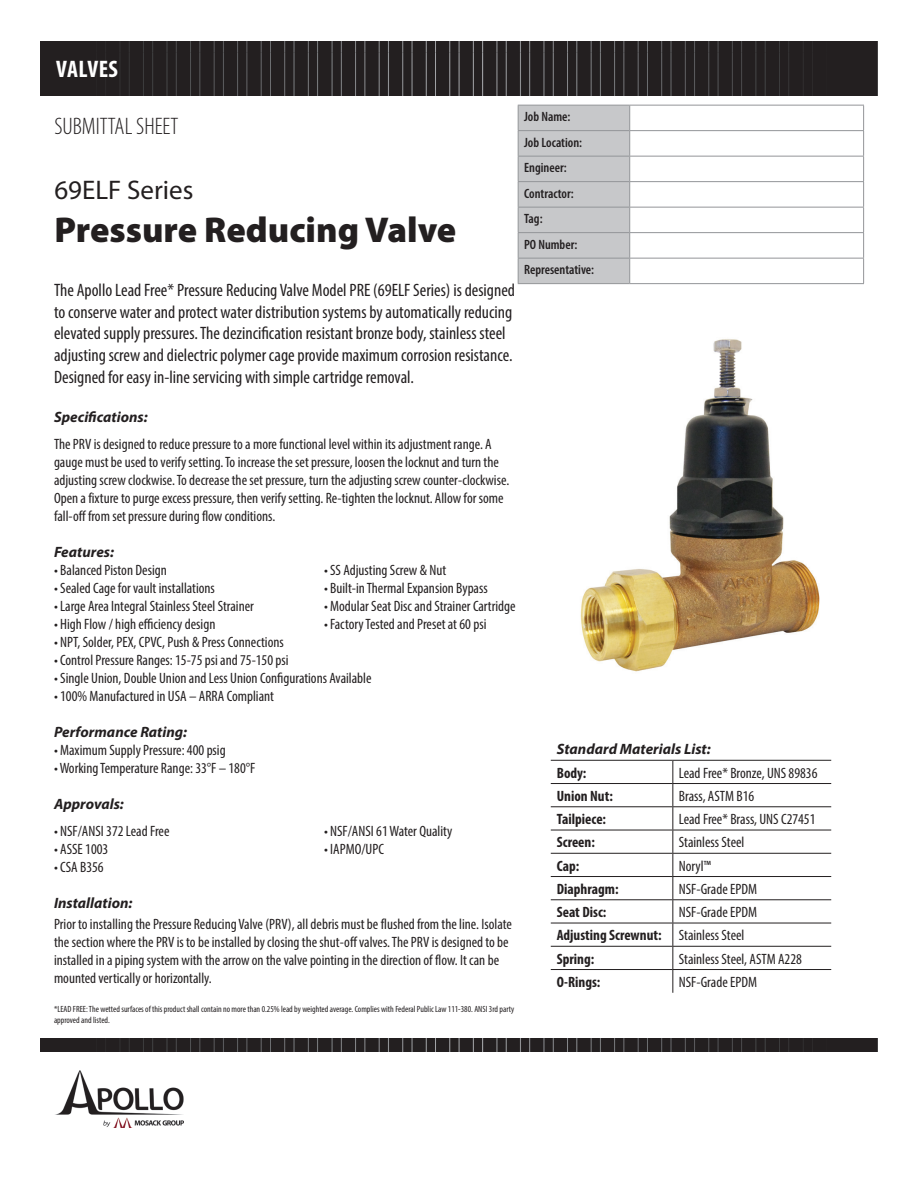
<style>
.page{position:relative;width:918px;height:1188px;background:#fff}
.page>*{position:absolute;margin:0;border:0;box-sizing:border-box;transform-origin:0 0}
.t1{font:900 36px "Myriad Pro";color:#231f20}
.t2{font:27px "Myriad Pro";color:#231f20}
.t3{font:300 condensed 24px "Myriad Pro";color:#231f20}
.t4{font:700 condensed 24px "Myriad Pro";letter-spacing:.02em;color:#fff}
.t5{font:condensed 18px/21.6px "Myriad Pro";color:#231f20}
.t6{font:condensed 15px/18px "Myriad Pro";color:#231f20}
.t7{font:italic 700 15px "Myriad Pro";color:#231f20}
.t8{font:700 condensed 15px "Myriad Pro";color:#231f20}
.t9{font:600 condensed 13.5px/25.5px "Myriad Pro";color:#231f20}
.t10{font:condensed 9px/10.8px "Myriad Pro";color:#231f20}
.s1{font-weight:700}
</style>
<div class="page">
<img style="left:40px;top:42px;width:837px;height:54px">
<img style="left:55px;top:1071px;width:128px;height:56px">
<img style="left:40px;top:1038px;width:837px;height:14px">
<img style="left:580px;top:339px;width:240px;height:333px">
<hr style="left:630px;top:105px;width:234px;height:1px;background:#939598">
<svg style="left:863px;top:106px;width:1px;height:177px"></svg>
<hr style="left:630px;top:130px;width:234px;height:1px;background:#939598">
<hr style="left:630px;top:156px;width:234px;height:1px;background:#939598">
<hr style="left:630px;top:181px;width:234px;height:1px;background:#939598">
<hr style="left:630px;top:207px;width:234px;height:1px;background:#939598">
<hr style="left:630px;top:232px;width:234px;height:1px;background:#939598">
<hr style="left:630px;top:258px;width:234px;height:1px;background:#939598">
<svg style="left:518px;top:105px;width:112px;height:178px;background:#c3c5c7"></svg>
<hr style="left:518px;top:283px;width:112px;height:1px;background:#939598">
<hr style="left:630px;top:283px;width:234px;height:1px;background:#939598">
<hr style="left:551px;top:760px;width:122px;height:1px;background:#231f20">
<hr style="left:673px;top:760px;width:158px;height:1px;background:#231f20">
<hr style="left:551px;top:783px;width:122px;height:1px;background:#231f20">
<hr style="left:673px;top:783px;width:158px;height:1px;background:#231f20">
<hr style="left:551px;top:806px;width:122px;height:1px;background:#231f20">
<hr style="left:673px;top:806px;width:158px;height:1px;background:#231f20">
<hr style="left:551px;top:830px;width:122px;height:1px;background:#231f20">
<hr style="left:673px;top:830px;width:158px;height:1px;background:#231f20">
<hr style="left:551px;top:853px;width:122px;height:1px;background:#231f20">
<hr style="left:673px;top:853px;width:158px;height:1px;background:#231f20">
<hr style="left:551px;top:876px;width:122px;height:1px;background:#231f20">
<hr style="left:673px;top:876px;width:158px;height:1px;background:#231f20">
<hr style="left:551px;top:899px;width:122px;height:1px;background:#231f20">
<hr style="left:673px;top:899px;width:158px;height:1px;background:#231f20">
<hr style="left:551px;top:923px;width:122px;height:1px;background:#231f20">
<hr style="left:673px;top:923px;width:158px;height:1px;background:#231f20">
<hr style="left:551px;top:946px;width:122px;height:1px;background:#231f20">
<hr style="left:673px;top:946px;width:158px;height:1px;background:#231f20">
<hr style="left:551px;top:969px;width:122px;height:1px;background:#231f20">
<hr style="left:673px;top:969px;width:158px;height:1px;background:#231f20">
<svg style="left:672px;top:761px;width:1px;height:232px"></svg>
<h3 class="t4" style="left:56px;top:54px;width:63px">VALVES</h3>
<h3 class="t3" style="left:54px;top:112px;width:125px">SUBMITTAL SHEET</h3>
<h2 class="t2" style="left:54px;top:173px;width:141px">69ELF Series</h2>
<h1 class="t1" style="left:54px;top:206px;width:403px">Pressure Reducing Valve</h1>
<p class="t5" style="left:54px;top:279px;width:463px">The Apollo Lead Free* Pressure Reducing Valve Model PRE (69ELF Series) is designed to conserve water and protect water distribution systems by automatically reducing elevated supply pressures. The dezincification resistant bronze body, stainless steel adjusting screw and dielectric polymer cage provide maximum corrosion resistance.<br>Designed for easy in-line servicing with simple cartridge removal.</p>
<p class="t7" style="left:54px;top:407px;width:95px">Specifications:</p>
<p class="t6" style="left:54px;top:435px;width:457px">The PRV is designed to reduce pressure to a more functional level within its adjustment range. A gauge must be used to verify setting. To increase the set pressure, loosen the locknut and turn the adjusting screw clockwise. To decrease the set pressure, turn the adjusting screw counter-clockwise.<br>Open a fixture to purge excess pressure, then verify setting. Re-tighten the locknut. Allow for some fall-off from set pressure during flow conditions.</p>
<p class="t7" style="left:54px;top:542px;width:61px">Features:</p>
<p class="t6" style="left:54px;top:561px;width:114px">• Balanced Piston Design</p>
<p class="t6" style="left:324px;top:561px;width:124px">• SS Adjusting Screw &amp; Nut</p>
<p class="t6" style="left:54px;top:579px;width:162px">• Sealed Cage for vault installations</p>
<p class="t6" style="left:324px;top:579px;width:165px">• Built-in Thermal Expansion Bypass</p>
<p class="t6" style="left:54px;top:597px;width:201px">• Large Area Integral Stainless Steel Strainer</p>
<p class="t6" style="left:324px;top:597px;width:193px">• Modular Seat Disc and Strainer Cartridge</p>
<p class="t6" style="left:54px;top:615px;width:163px">• High Flow / high efficiency design</p>
<p class="t6" style="left:324px;top:615px;width:164px">• Factory Tested and Preset at 60 psi</p>
<p class="t6" style="left:54px;top:633px;width:231px">• NPT, Solder, PEX, CPVC, Push &amp; Press Connections</p>
<p class="t6" style="left:54px;top:651px;width:236px">• Control Pressure Ranges: 15-75 psi and 75-150 psi</p>
<p class="t6" style="left:54px;top:669px;width:319px">• Single Union, Double Union and Less Union Configurations Available</p>
<p class="t6" style="left:54px;top:687px;width:221px">• 100% Manufactured in USA – ARRA Compliant</p>
<p class="t7" style="left:54px;top:722px;width:135px">Performance Rating:</p>
<p class="t6" style="left:54px;top:741px;width:173px">• Maximum Supply Pressure: 400 psig</p>
<p class="t6" style="left:54px;top:759px;width:203px">• Working Temperature Range: 33°F – 180°F</p>
<p class="t7" style="left:54px;top:794px;width:71px">Approvals:</p>
<p class="t6" style="left:54px;top:822px;width:117px">• NSF/ANSI 372 Lead Free</p>
<p class="t6" style="left:324px;top:822px;width:130px">• NSF/ANSI 61 Water Quality</p>
<p class="t6" style="left:54px;top:840px;width:56px">• ASSE 1003</p>
<p class="t6" style="left:324px;top:840px;width:62px">• IAPMO/UPC</p>
<p class="t6" style="left:54px;top:858px;width:51px">• CSA B356</p>
<p class="t7" style="left:54px;top:893px;width:80px">Installation:</p>
<p class="t6" style="left:54px;top:915px;width:459px">Prior to installing the Pressure Reducing Valve (PRV), all debris must be flushed from the line. Isolate the section where the PRV is to be installed by closing the shut-off valves. The PRV is designed to be installed in a piping system with the arrow on the valve pointing in the direction of flow. It can be mounted vertically or horizontally.</p>
<p class="t10" style="left:54px;top:1003px;width:462px">*LEAD FREE: The wetted surfaces of this product shall contain no more than 0.25% lead by weighted average. Complies with Federal Public Law 111-380. ANSI 3rd party approved and listed.</p>
<p class="t9" style="left:524px;top:104px;width:71px">Job Name:<br>Job Location:<br>Engineer:<br>Contractor:<br>Tag:<br>PO Number:<br>Representative:</p>
<p class="t7" style="left:557px;top:739px;width:155px">Standard Materials List:</p>
<p class="t8" style="left:557px;top:763px;width:31px">Body:</p>
<p class="t6" style="left:679px;top:763px;width:140px">Lead Free* Bronze, UNS 89836</p>
<p class="t8" style="left:557px;top:786px;width:58px">Union Nut:</p>
<p class="t6" style="left:679px;top:787px;width:77px">Brass, ASTM B16</p>
<p class="t8" style="left:557px;top:810px;width:51px">Tailpiece:</p>
<p class="t6" style="left:679px;top:810px;width:138px">Lead Free* Brass, UNS C27451</p>
<p class="t8" style="left:557px;top:833px;width:40px">Screen:</p>
<p class="t6" style="left:679px;top:833px;width:67px">Stainless Steel</p>
<p class="t8" style="left:557px;top:856px;width:24px">Cap:</p>
<p class="t6" style="left:679px;top:856px;width:34px">Noryl™</p>
<p class="t8" style="left:557px;top:879px;width:63px">Diaphragm:</p>
<p class="t6" style="left:679px;top:880px;width:80px">NSF-Grade EPDM</p>
<p class="t8" style="left:557px;top:903px;width:51px">Seat Disc:</p>
<p class="t6" style="left:557px;top:900px;width:202px;line-height:23.2px;text-indent:122px">NSF-Grade EPDM<br><span class="s1">Adjusting Screwnut:</span> Stainless Steel<br><span class="s1">Spring:</span></p>
<p class="t6" style="left:679px;top:949px;width:125px">Stainless Steel, ASTM A228</p>
<p class="t8" style="left:557px;top:972px;width:45px">O-Rings:</p>
<p class="t6" style="left:679px;top:973px;width:80px">NSF-Grade EPDM</p>
</div>
